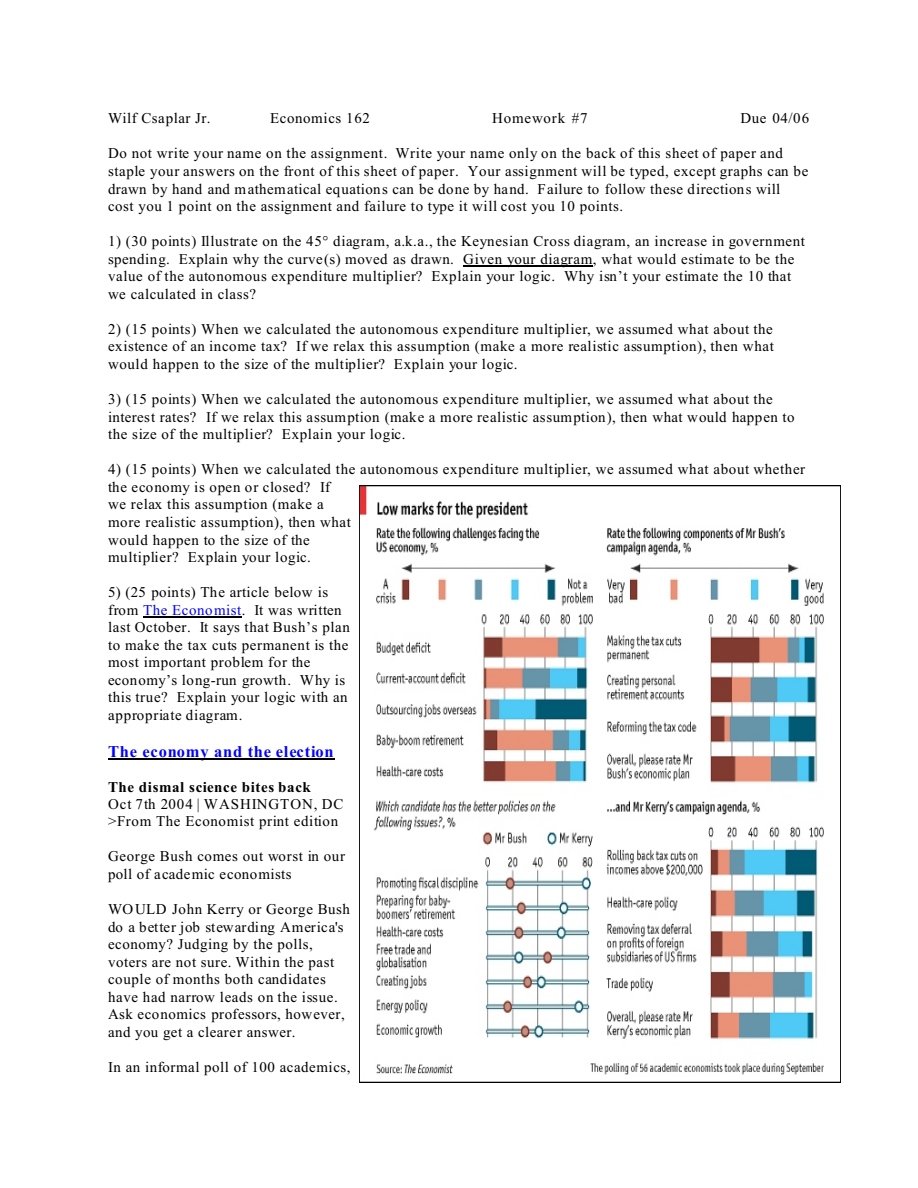
<style>
.page{position:relative;width:918px;height:1188px;background:#fff}
.page>*{position:absolute;margin:0;border:0;box-sizing:border-box;transform-origin:0 0}
.t1{font:700 16.5px "Times New Roman";letter-spacing:.05em;color:#00f}
.t2{font:15px/17.5px "Times New Roman";letter-spacing:.04em;color:#000}
.t3{font:700 15px "Times New Roman";letter-spacing:.04em;color:#000}
.s1{color:#00f}
</style>
<div class="page">
<img style="left:359px;top:485px;width:482px;height:597px">
<hr style="left:463px;top:265px;width:130px;height:1px;background:#000">
<hr style="left:143px;top:616px;width:99px;height:1px;background:#000">
<hr style="left:108px;top:758px;width:226px;height:1px;background:#000">
<p class="t2" style="left:108px;top:111px;width:104px">Wilf Csaplar Jr.</p>
<p class="t2" style="left:270px;top:111px;width:101px">Economics 162</p>
<p class="t2" style="left:492px;top:111px;width:97px">Homework #7</p>
<p class="t2" style="left:741px;top:111px;width:70px">Due 04/06</p>
<p class="t2" style="left:108px;top:146px;width:702px">Do not write your name on the assignment. Write your name only on the back of this sheet of paper and staple your answers on the front of this sheet of paper. Your assignment will be typed, except graphs can be drawn by hand and mathematical equations can be done by hand. Failure to follow these directions will cost you 1 point on the assignment and failure to type it will cost you 10 points.</p>
<p class="t2" style="left:108px;top:234px;width:699px">1) (30 points) Illustrate on the 45° diagram, a.k.a., the Keynesian Cross diagram, an increase in government spending. Explain why the curve(s) moved as drawn. Given your diagram, what would estimate to be the value of the autonomous expenditure multiplier? Explain your logic. Why isn’t your estimate the 10 that we calculated in class?</p>
<p class="t2" style="left:108px;top:322px;width:667px;text-align:justify">2) (15 points) When we calculated the autonomous expenditure multiplier, we assumed what about the existence of an income tax? If we relax this assumption (make a more realistic assumption), then what would happen to the size of the multiplier? Explain your logic.</p>
<p class="t2" style="left:108px;top:392px;width:688px">3) (15 points) When we calculated the autonomous expenditure multiplier, we assumed what about the interest rates? If we relax this assumption (make a more realistic assumption), then what would happen to the size of the multiplier? Explain your logic.</p>
<p class="t2" style="left:108px;top:462px;width:699px">4) (15 points) When we calculated the autonomous expenditure multiplier, we assumed what about whether the economy is open or closed? If<br>we relax this assumption (make a<br>more realistic assumption), then what<br>would happen to the size of the<br>multiplier? Explain your logic.</p>
<p class="t2" style="left:108px;top:585px;width:244px">5) (25 points) The article below is from <span class="s1">The Economist</span>. It was written last October. It says that Bush’s plan to make the tax cuts permanent is the most important problem for the economy’s long-run growth. Why is this true? Explain your logic with an appropriate diagram.</p>
<p class="t1" style="left:108px;top:746px;width:227px">The economy and the election</p>
<p class="t3" style="left:108px;top:782px;width:204px">The dismal science bites back</p>
<p class="t2" style="left:108px;top:796px;width:237px">Oct 7th 2004 | WASHINGTON, DC &gt;From The Economist print edition</p>
<p class="t2" style="left:108px;top:849px;width:239px">George Bush comes out worst in our poll of academic economists</p>
<p class="t2" style="left:108px;top:902px;width:244px">WOULD John Kerry or George Bush do a better job stewarding America's economy? Judging by the polls, voters are not sure. Within the past couple of months both candidates have had narrow leads on the issue.<br>Ask economics professors, however, and you get a clearer answer.</p>
<p class="t2" style="left:108px;top:1060px;width:244px">In an informal poll of 100 academics,</p>
</div>
